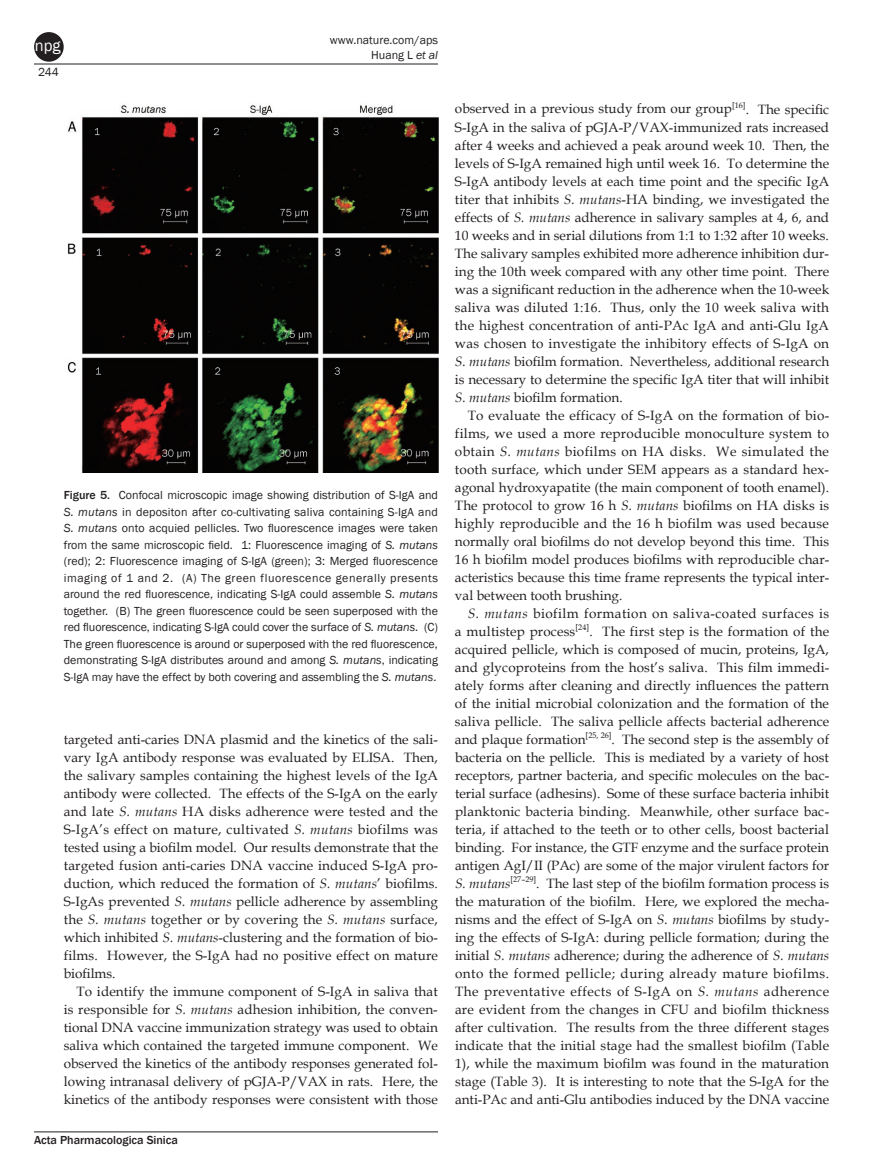
<style>
.page{position:relative;width:893px;height:1170px;background:#fff}
.page>*{position:absolute;margin:0;border:0;box-sizing:border-box;transform-origin:0 0}
.t1{font:16.5px "Franklin Gothic Book 2";color:#fff}
.t2{font:13.5px/18px "Book Antiqua";color:#231f20;text-align:justify}
.t3{font:13.5px/18px "Book Antiqua 2";color:#231f20}
.t4{font:12px/16.5px "Franklin Gothic";color:#231f20;text-align:justify}
.t5{font:12px/16.5px "Franklin Gothic Book 2";color:#231f20}
.t6{font:12px "Franklin Gothic Book 2";letter-spacing:.045em;color:#231f20}
.t7{font:500 12px "Franklin Gothic";color:#231f20}
.s1{font-family:"Franklin Gothic";font-style:italic}
.s2{font-family:"Franklin Gothic";font-weight:500}
.s3{font-style:italic}
.s4{font-family:"Franklin Gothic Book 2"}
.s5{font-family:"Book Antiqua 2"}
.s6{font-family:"Book Antiqua";font-style:italic}
.s7{font-family:"Book Antiqua"}
</style>
<div class="page">
<hr style="left:34px;top:64px;width:404px;height:1px;background:#231f20">
<hr style="left:34px;top:1131px;width:404px;height:1px;background:#231f20">
<div style="left:34px;top:32px;width:30px;height:30px;background:#231f20;border-radius:50%"></div>
<img style="left:67px;top:105px;width:372px;height:367px">
<p class="t1" style="left:35px;top:35px;width:27px">npg</p>
<p class="t5" style="left:38px;top:64px;width:22px">244</p>
<p class="t5" style="left:330px;top:32px;width:110px;line-height:15px;text-align:right">www.nature.com/aps<br>Huang L <span class="s1">et al</span></p>
<p class="t5" style="left:64px;top:487px;width:376px"><span class="s2">Figure 5.</span> Confocal microscopic image showing distribution of S-IgA and<br><span class="s1">S. mutans</span> in depositon after co-cultivating saliva containing S-IgA and</p>
<p class="t4" style="left:64px;top:520px;width:376px"><span class="s3">S. mutans</span> onto acquied pellicles. Two fluorescence images were taken from the same microscopic field. 1: Fluorescence imaging of <span class="s3">S. mutans </span>(red); 2: Fluorescence imaging of S-IgA (green); 3: Merged fluorescence</p>
<p class="t6" style="left:64px;top:570px;width:376px">imaging of 1 and 2. (A) The green fluorescence generally presents</p>
<p class="t4" style="left:64px;top:586px;width:376px">around the red fluorescence, indicating S-IgA could assemble <span class="s3">S. mutans </span>together. (B) The green fluorescence could be seen superposed with the red fluorescence, indicating S-IgA could cover the surface of <span class="s3">S. mutans</span><span class="s4">. (C)<br></span>The green fluorescence is around or superposed with the red fluorescence,</p>
<p class="t5" style="left:64px;top:652px;width:376px">demonstrating S-IgA distributes around and among <span class="s1">S. mutans</span>, indicating<br>S-IgA may have the effect by both covering and assembling the <span class="s1">S. mutans</span>.</p>
<p class="t2" style="left:64px;top:730px;width:376px">targeted anti-caries DNA plasmid and the kinetics of the sali&shy;vary IgA antibody response was evaluated by ELISA. Then, the salivary samples containing the highest levels of the IgA antibody were collected. The effects of the S-IgA on the early and late <span class="s3">S. mutans</span> HA disks adherence were tested and the S-IgA’s effect on mature, cultivated <span class="s3">S. mutans</span> biofilms was</p>
<p class="t3" style="left:64px;top:838px;width:376px">tested using a biofilm model. Our results demonstrate that the</p>
<p class="t2" style="left:64px;top:856px;width:376px">targeted fusion anti-caries DNA vaccine induced S-IgA pro&shy;duction, which reduced the formation of <span class="s3">S. mutans</span><span class="s5">’ biofilms.<br></span>S-IgAs prevented <span class="s3">S. mutans</span> pellicle adherence by assembling the <span class="s3">S. mutans</span> together or by covering the <span class="s3">S. mutans</span> surface, which inhibited <span class="s3">S. mutans</span>-clustering and the formation of bio&shy;films. However, the S-IgA had no positive effect on mature</p>
<p class="t3" style="left:64px;top:964px;width:53px">biofilms.</p>
<p class="t2" style="left:64px;top:982px;width:376px;text-indent:13px">To identify the immune component of S-IgA in saliva that is responsible for <span class="s3">S. mutans</span> adhesion inhibition, the conven&shy;tional DNA vaccine immunization strategy was used to obtain saliva which contained the targeted immune component. We observed the kinetics of the antibody responses generated fol&shy;lowing intranasal delivery of pGJA-P/VAX in rats. Here, the kinetics of the antibody responses were consistent with those</p>
<p class="t7" style="left:34px;top:1132px;width:145px">Acta Pharmacologica Sinica</p>
<p class="t2" style="left:455px;top:99px;width:376px">observed in a previous study from our group<sup>[16]</sup><span class="s5">. The specific </span>S-IgA in the saliva of pGJA-P/VAX-immunized rats increased after 4 weeks and achieved a peak around week 10. Then, the levels of S-IgA remained high until week 16. To determine the</p>
<p class="t3" style="left:455px;top:172px;width:376px">S-IgA antibody levels at each time point and the specific IgA</p>
<p class="t2" style="left:455px;top:190px;width:376px">titer that inhibits <span class="s3">S. mutans</span>-HA binding, we investigated the effects of <span class="s3">S. mutans</span> adherence in salivary samples at 4, 6, and 10 weeks and in serial dilutions from 1:1 to 1:32 after 10 weeks.<br>The salivary samples exhibited more adherence inhibition dur&shy;ing the 10th week compared with any other time point. There</p>
<p class="t3" style="left:455px;top:280px;width:376px">was a significant reduction in the adherence when the 10-week</p>
<p class="t2" style="left:455px;top:298px;width:376px">saliva was diluted 1:16. Thus, only the 10 week saliva with the highest concentration of anti-PAc IgA and anti-Glu IgA was chosen to investigate the inhibitory effects of S-IgA on</p>
<p class="t3" style="left:455px;top:352px;width:376px;text-align:justify"><span class="s6">S. mutans</span> biofilm formation. Nevertheless, additional research is necessary to determine the specific IgA titer that will inhibit <span class="s6">S. mutans</span> biofilm formation.</p>
<p class="t2" style="left:455px;top:405px;width:376px;text-indent:13px">To evaluate the efficacy of S-IgA on the formation of bio&shy;films, we used a more reproducible monoculture system to obtain <span class="s3">S. mutans</span> biofilms on HA disks. We simulated the tooth surface, which under SEM appears as a standard hex&shy;agonal hydroxyapatite (the main component of tooth enamel).<br>The protocol to grow 16 h <span class="s3">S. mutans</span> <span class="s5">biofilms on HA disks is </span>highly reproducible and the 16 h biofilm was used because</p>
<p class="t3" style="left:455px;top:531px;width:376px">normally oral biofilms do not develop beyond this time. This<br>16 h biofilm model produces biofilms with reproducible char<span class="s7">-</span></p>
<p class="t2" style="left:455px;top:567px;width:376px">acteristics because this time frame represents the typical inter&shy;val between tooth brushing.</p>
<p class="t2" style="left:455px;top:603px;width:376px;text-indent:13px"><span class="s3">S. mutans</span> biofilm formation on saliva-coated surfaces is a multistep process<sup>[24]</sup>. The first step is the formation of the acquired pellicle, which is composed of mucin, proteins, IgA, and glycoproteins from the host’s saliva. This film immedi-</p>
<p class="t3" style="left:455px;top:676px;width:376px">ately forms after cleaning and directly influences the pattern</p>
<p class="t2" style="left:455px;top:694px;width:376px">of the initial microbial colonization and the formation of the saliva pellicle. The saliva pellicle affects bacterial adherence and plaque formation<sup>[25,</sup> <sup>26]</sup>. The second step is the assembly of bacteria on the pellicle. This is mediated by a variety of host</p>
<p class="t3" style="left:455px;top:766px;width:376px">receptors, partner bacteria, and specific molecules on the bac<span class="s7">-</span></p>
<p class="t2" style="left:455px;top:784px;width:376px">terial surface (adhesins). Some of these surface bacteria inhibit planktonic bacteria binding. Meanwhile, other surface bac&shy;teria, if attached to the teeth or to other cells, boost bacterial binding. For instance, the GTF enzyme and the surface protein antigen AgI/II (PAc) are some of the major virulent factors for</p>
<p class="t3" style="left:455px;top:874px;width:376px"><span class="s6">S. mutans</span><sup>[27–29]</sup>. The last step of the biofilm formation process is the maturation of the biofilm. Here, we explored the mecha<span class="s7">-</span></p>
<p class="t2" style="left:455px;top:910px;width:376px">nisms and the effect of S-IgA on <span class="s3">S. mutans</span> <span class="s5">biofilms by study&shy;</span>ing the effects of S-IgA: during pellicle formation; during the initial <span class="s3">S. mutans</span> adherence; during the adherence of <span class="s3">S. mutans </span>onto the formed pellicle; during already mature biofilms.<br>The preventative effects of S-IgA on <span class="s3">S. mutans</span> adherence are evident from the changes in CFU and biofilm thickness after cultivation. The results from the three different stages indicate that the initial stage had the smallest biofilm (Table</p>
<p class="t3" style="left:455px;top:1054px;width:376px">1), while the maximum biofilm was found in the maturation</p>
<p class="t2" style="left:455px;top:1072px;width:376px">stage (Table 3). It is interesting to note that the S-IgA for the anti-PAc and anti-Glu antibodies induced by the DNA vaccine</p>
</div>
